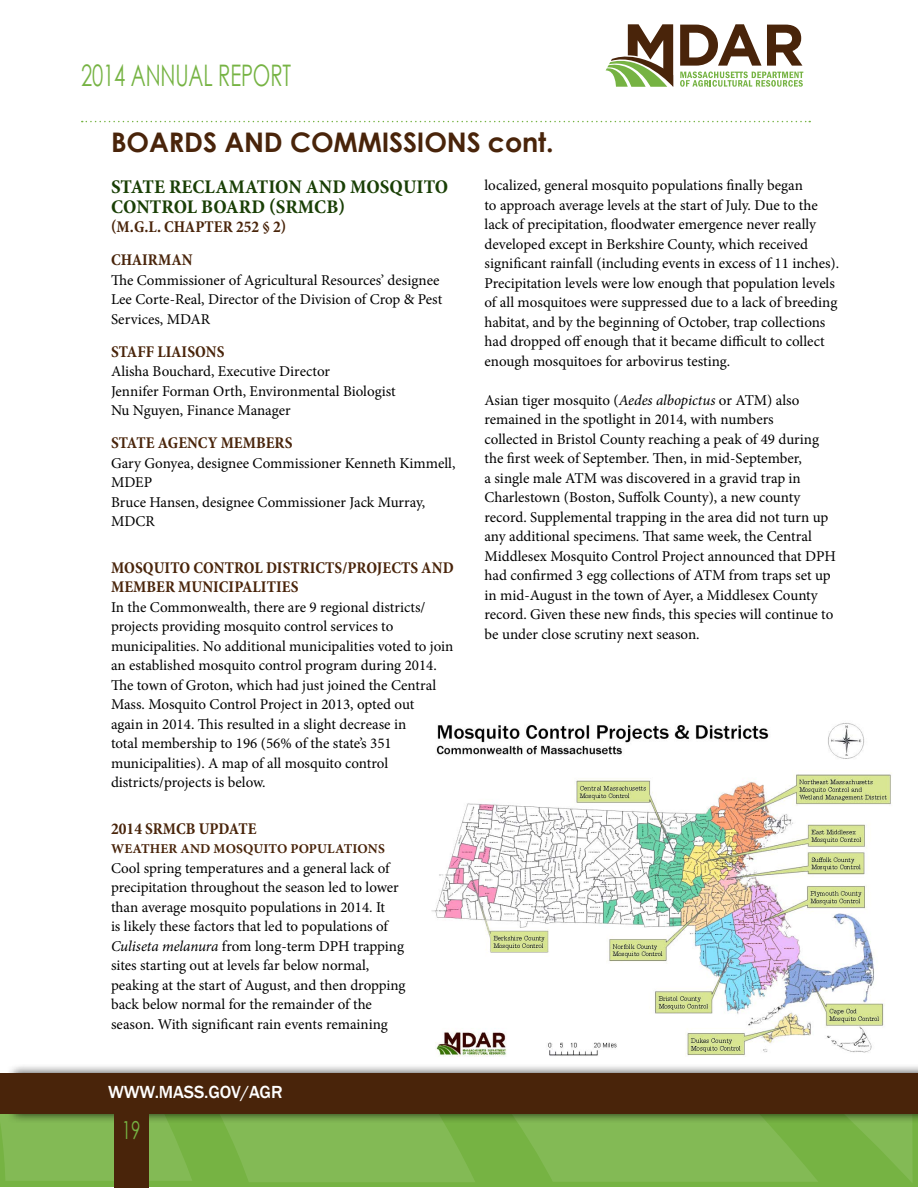
<style>
.page{position:relative;width:918px;height:1188px;background:#fff}
.page>*{position:absolute;margin:0;border:0;box-sizing:border-box;transform-origin:0 0}
.t1{font:29.7px "Century Gothic";letter-spacing:-.005em;color:#76b343;scale:.68 1}
.t2{font:700 27px "Century Gothic";letter-spacing:-.005em;color:#49240a}
.t3{font:24.75px "Century Gothic";color:#76b343;scale:.68 1}
.t4{font:700 condensed 19.5px/19.5px "Minion Pro";letter-spacing:.005em;color:#193f05;scale:1.05 1}
.t5{font:500 18px "Franklin Gothic";letter-spacing:-.005em;color:#fff}
.t6{font:700 condensed 16.5px/33px "Minion Pro";letter-spacing:.005em;color:#49240a}
.t7{font:15px/19.5px "Minion Pro";color:#000}
.t8{font:700 13.5px "Minion Pro";letter-spacing:.01em;color:#49240a}
.s1{font-style:italic}
</style>
<div class="page">
<hr style="left:917px;top:1110px;width:1px;height:78px;background:#76b343">
<div style="left:0;top:1109px;width:918px;height:78px;background:#76b343"></div>
<svg style="left:148px;top:1123px;width:764px;height:60px"></svg>
<svg style="left:475px;top:1123px;width:343px;height:59px;fill:#83ba55"></svg>
<svg style="left:0;top:1114px;width:475px;height:68px"></svg>
<div style="left:5px;top:1064px;width:913px;height:59px;background:#000;opacity:.75"></div>
<div style="left:0;top:1073px;width:918px;height:41px;background:#49240a"></div>
<div style="left:114px;top:1095px;width:34px;height:93px;background:#49240a"></div>
<svg style="left:680px;top:72px;width:123px;height:15px"></svg>
<svg style="left:680px;top:24px;width:122px;height:42px"></svg>
<svg style="left:606px;top:24px;width:67px;height:63px"></svg>
<svg style="left:82px;top:121px;width:728px;height:1px"></svg>
<img style="left:431px;top:723px;width:461px;height:334px">
<h1 class="t1" style="left:81px;top:54px;width:311px">2014 ANNUAL REPORT</h1>
<h2 class="t2" style="left:111px;top:122px;width:444px">BOARDS AND COMMISSIONS cont.</h2>
<h3 class="t4" style="left:111px;top:177px;width:323px">STATE RECLAMATION AND MOSQUITO<br>CONTROL BOARD (SRMCB)</h3>
<p class="t6" style="left:111px;top:211px;width:177px">(M.G.L. CHAPTER 252 § 2)<br>CHAIRMAN</p>
<p class="t7" style="left:111px;top:270px;width:333px">The Commissioner of Agricultural Resources’ designee<br>Lee Corte-Real, Director of the Division of Crop &amp; Pest<br>Services, MDAR</p>
<p class="t6" style="left:111px;top:335px;width:115px">STAFF LIAISONS</p>
<p class="t7" style="left:111px;top:362px;width:286px">Alisha Bouchard, Executive Director<br>Jennifer Forman Orth, Environmental Biologist<br>Nu Nguyen, Finance Manager</p>
<p class="t6" style="left:111px;top:427px;width:183px">STATE AGENCY MEMBERS</p>
<p class="t7" style="left:111px;top:453px;width:346px">Gary Gonyea, designee Commissioner Kenneth Kimmell,<br>MDEP<br>Bruce Hansen, designee Commissioner Jack Murray,<br>MDCR</p>
<p class="t6" style="left:111px;top:558px;width:344px;line-height:19.5px">MOSQUITO CONTROL DISTRICTS/PROJECTS AND<br>MEMBER MUNICIPALITIES</p>
<p class="t7" style="left:111px;top:597px;width:344px">In the Commonwealth, there are 9 regional districts/ projects providing mosquito control services to municipalities. No additional municipalities voted to join an established mosquito control program during 2014.<br>The town of Groton, which had just joined the Central Mass. Mosquito Control Project in 2013, opted out<br>again in 2014. This resulted in a slight decrease in<br>total membership to 196 (56% of the state’s 351 municipalities). A map of all mosquito control districts/projects is below.</p>
<p class="t6" style="left:111px;top:812px;width:147px">2014 SRMCB UPDATE</p>
<p class="t8" style="left:111px;top:840px;width:275px">WEATHER AND MOSQUITO POPULATIONS</p>
<p class="t7" style="left:111px;top:858px;width:296px">Cool spring temperatures and a general lack of precipitation throughout the season led to lower than average mosquito populations in 2014. It<br>is likely these factors that led to populations of <span class="s1">Culiseta melanura</span> from long-term DPH trapping sites starting out at levels far below normal, peaking at the start of August, and then dropping back below normal for the remainder of the season. With significant rain events remaining</p>
<p class="t5" style="left:108px;top:1081px;width:176px">WWW.MASS.GOV/AGR</p>
<h3 class="t3" style="left:122px;top:1113px;width:29px">19</h3>
<p class="t7" style="left:484px;top:176px;width:356px">localized, general mosquito populations finally began<br>to approach average levels at the start of July. Due to the lack of precipitation, floodwater emergence never really developed except in Berkshire County, which received significant rainfall (including events in excess of 11 inches).<br>Precipitation levels were low enough that population levels of all mosquitoes were suppressed due to a lack of breeding habitat, and by the beginning of October, trap collections had dropped off enough that it became difficult to collect enough mosquitoes for arbovirus testing.</p>
<p class="t7" style="left:484px;top:390px;width:353px">Asian tiger mosquito (<span class="s1">Aedes albopictus</span> or ATM) also remained in the spotlight in 2014, with numbers<br>collected in Bristol County reaching a peak of 49 during the first week of September. Then, in mid-September,<br>a single male ATM was discovered in a gravid trap in Charlestown (Boston, Suffolk County), a new county record. Supplemental trapping in the area did not turn up any additional specimens. That same week, the Central Middlesex Mosquito Control Project announced that DPH had confirmed 3 egg collections of ATM from traps set up in mid-August in the town of Ayer, a Middlesex County record. Given these new finds, this species will continue to be under close scrutiny next season.</p>
</div>
